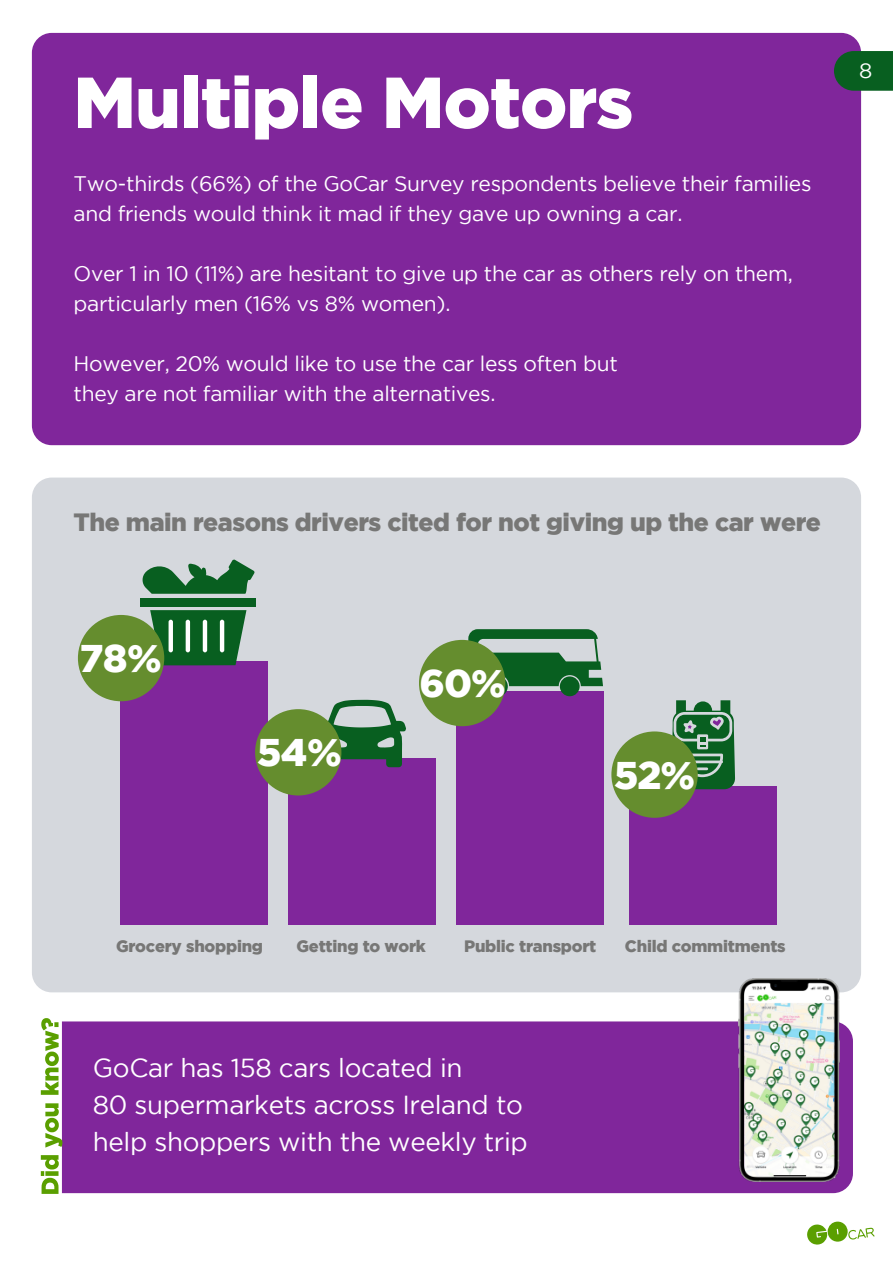
<style>
.page{position:relative;width:893px;height:1263px;background:#fff}
.page>*{position:absolute;margin:0;border:0;box-sizing:border-box;transform-origin:0 0}
.t1{font:900 72px "Gotham";letter-spacing:-.01em;color:#fff}
.t2{font:900 38.55px "Gotham";letter-spacing:-.02em;color:#fff}
.t3{font:25.95px/37.2px "Gotham";letter-spacing:-.015em;color:#fff}
.t4{font:900 24.9px "Gotham";letter-spacing:-.02em;color:#777776}
.t5{font:21px/30px "Gotham";letter-spacing:-.015em;color:#fff}
.t6{font:900 16.5px "Gotham";letter-spacing:-.015em;color:#777776}
</style>
<div class="page">
<div style="left:32px;top:33px;width:829px;height:412px;background:#80269b;border-radius:20px"></div>
<div style="left:32px;top:478px;width:829px;height:514px;background:#d5d8dd;border-radius:20px"></div>
<div style="left:121px;top:661px;width:147px;height:263px;background:#80269b"></div>
<div style="left:456px;top:691px;width:147px;height:233px;background:#80269b"></div>
<div style="left:629px;top:786px;width:147px;height:138px;background:#80269b"></div>
<div style="left:289px;top:758px;width:147px;height:166px;background:#80269b"></div>
<svg style="left:672px;top:700px;width:63px;height:89px"></svg>
<svg style="left:319px;top:700px;width:87px;height:67px"></svg>
<div style="left:255px;top:709px;width:86px;height:86px;background:#658d2e;border-radius:50%"></div>
<svg style="left:468px;top:629px;width:135px;height:57px"></svg>
<svg style="left:487px;top:676px;width:21px;height:21px"></svg>
<div style="left:560px;top:676px;width:20px;height:20px;background:#085f20;border-radius:50%"></div>
<div style="left:419px;top:640px;width:86px;height:86px;background:#658d2e;border-radius:50%"></div>
<div style="left:611px;top:731px;width:87px;height:87px;background:#658d2e;border-radius:50%"></div>
<div style="left:140px;top:598px;width:116px;height:8px;background:#085f20"></div>
<svg style="left:150px;top:610px;width:96px;height:55px;background:#196830"></svg>
<hr style="left:169px;top:620px;width:4px;height:32px;background:#fff;border-radius:2px">
<hr style="left:186px;top:620px;width:4px;height:32px;background:#fff;border-radius:2px">
<hr style="left:203px;top:620px;width:4px;height:32px;background:#fff;border-radius:2px">
<hr style="left:220px;top:620px;width:4px;height:32px;background:#fff;border-radius:2px">
<svg style="left:142px;top:559px;width:113px;height:35px"></svg>
<div style="left:78px;top:615px;width:86px;height:86px;background:#658d2e;border-radius:50%"></div>
<svg style="left:834px;top:51px;width:59px;height:40px;background:#125b2a"></svg>
<svg style="left:807px;top:1221px;width:67px;height:24px"></svg>
<div style="left:62px;top:1021px;width:791px;height:172px;background:#80269b"></div>
<svg style="left:41px;top:1155px;width:18px;height:39px"></svg>
<svg style="left:45px;top:1103px;width:17px;height:44px"></svg>
<svg style="left:41px;top:1018px;width:18px;height:77px"></svg>
<img style="left:739px;top:979px;width:101px;height:202px">
<h1 class="t1" style="left:74px;top:61px;width:561px">Multiple Motors</h1>
<p class="t5" style="left:74px;top:169px;width:739px">Two-thirds (66%) of the GoCar Survey respondents believe their families and friends would think it mad if they gave up owning a car.</p>
<p class="t5" style="left:74px;top:259px;width:721px">Over 1 in 10 (11%) are hesitant to give up the car as others rely on them, particularly men (16% vs 8% women).</p>
<p class="t5" style="left:74px;top:349px;width:546px">However, 20% would like to use the car less often but they are not familiar with the alternatives.</p>
<p class="t5" style="left:859px;top:55px;width:15px">8</p>
<p class="t4" style="left:74px;top:507px;width:749px">The main reasons drivers cited for not giving up the car were</p>
<h2 class="t2" style="left:80px;top:636px;width:83px">78%</h2>
<h2 class="t2" style="left:257px;top:730px;width:86px">54%</h2>
<h2 class="t2" style="left:419px;top:661px;width:88px">60%</h2>
<h2 class="t2" style="left:614px;top:753px;width:82px">52%</h2>
<p class="t6" style="left:116px;top:936px;width:149px">Grocery shopping</p>
<p class="t6" style="left:296px;top:936px;width:131px">Getting to work</p>
<p class="t6" style="left:464px;top:936px;width:134px">Public transport</p>
<p class="t6" style="left:625px;top:936px;width:162px">Child commitments</p>
<p class="t3" style="left:93px;top:1049px;width:436px">GoCar has 158 cars located in<br>80 supermarkets across Ireland to help shoppers with the weekly trip</p>
</div>
